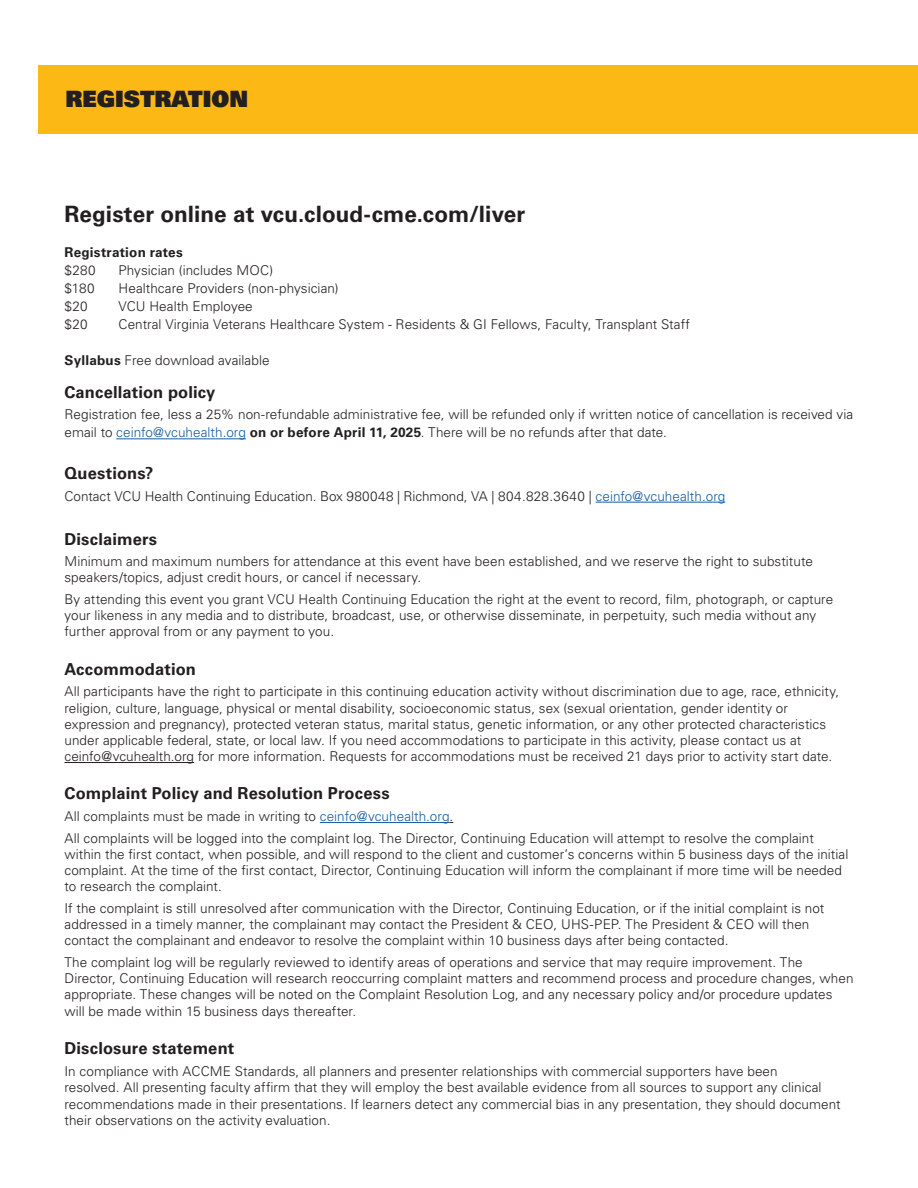
<style>
.page{position:relative;width:918px;height:1188px;background:#fff}
.page>*{position:absolute;margin:0;border:0;box-sizing:border-box;transform-origin:0 0}
.Body_copy_10_14{font:700 22.5px "Univers LT Std";letter-spacing:.005em;color:#231f20}
.t1{font:22.5px "Univers LT Std X Black";color:#231f20}
.Body_copy_sub-head_10_14{font:700 16.5px "Univers LT Std";letter-spacing:.01em;color:#231f20}
.Body_copy_10_14-2{font:700 16.5px "Univers LT Std";letter-spacing:.01em;color:#231f20}
.Body_copy_sub-head_10_14-2{font:300 13.5px/16.2px "Univers LT Std";letter-spacing:.005em;color:#231f20}
.Body_copy_10_14-3{font:300 13.5px/16.5px "Univers LT Std";letter-spacing:.005em;color:#231f20}
.Body_copy_10_14-4{font:700 13.5px "Univers LT Std";letter-spacing:.015em;color:#231f20}
.s1{font-weight:700}
.s2{color:#175d9e}
</style>
<div class="page">
<hr style="left:116px;top:439px;width:130px;height:1px;background:#175d9e">
<hr style="left:596px;top:502px;width:129px;height:1px;background:#175d9e">
<hr style="left:64px;top:762px;width:130px;height:1px;background:#231f20">
<hr style="left:320px;top:822px;width:130px;height:1px;background:#175d9e">
<div style="left:39px;top:65px;width:879px;height:69px;background:#fcb814"></div>
<p class="t1" style="left:65px;top:85px;width:184px">REGISTRATION</p>
<p class="Body_copy_10_14" style="left:64px;top:201px;width:462px">Register online at vcu.cloud-cme.com/liver</p>
<p class="Body_copy_10_14-4" style="left:64px;top:244px;width:120px">Registration rates</p>
<p class="Body_copy_10_14-3" style="left:64px;top:262px;width:33px">$280</p>
<p class="Body_copy_10_14-3" style="left:118px;top:262px;width:156px">Physician (includes MOC)</p>
<p class="Body_copy_10_14-3" style="left:64px;top:280px;width:32px">$180</p>
<p class="Body_copy_10_14-3" style="left:118px;top:280px;width:222px">Healthcare Providers (non-physician)</p>
<p class="Body_copy_10_14-3" style="left:64px;top:298px;width:25px">$20</p>
<p class="Body_copy_10_14-3" style="left:118px;top:298px;width:136px">VCU Health Employee</p>
<p class="Body_copy_10_14-3" style="left:64px;top:316px;width:25px">$20</p>
<p class="Body_copy_10_14-3" style="left:118px;top:316px;width:573px">Central Virginia Veterans Healthcare System - Residents &amp; GI Fellows, Faculty, Transplant Staff</p>
<p class="Body_copy_10_14-3" style="left:64px;top:352px;width:207px"><span class="s1">Syllabus</span> Free download available</p>
<p class="Body_copy_10_14-2" style="left:64px;top:382px;width:152px">Cancellation policy</p>
<p class="Body_copy_sub-head_10_14-2" style="left:64px;top:406px;width:790px;line-height:18px">Registration fee, less a 25% non-refundable administrative fee, will be refunded only if written notice of cancellation is received via email to <span class="s2">ceinfo@vcuhealth.org</span> <span class="s1">on or before April 11, 2025</span>. There will be no refunds after that date.</p>
<p class="Body_copy_sub-head_10_14" style="left:64px;top:463px;width:90px">Questions?</p>
<p class="Body_copy_sub-head_10_14-2" style="left:64px;top:488px;width:662px">Contact VCU Health Continuing Education. Box 980048 | Richmond, VA | 804.828.3640 | <span class="s2">ceinfo@vcuhealth.org</span></p>
<p class="Body_copy_sub-head_10_14" style="left:64px;top:529px;width:94px">Disclaimers</p>
<p class="Body_copy_sub-head_10_14-2" style="left:64px;top:553px;width:750px">Minimum and maximum numbers for attendance at this event have been established, and we reserve the right to substitute speakers/topics, adjust credit hours, or cancel if necessary.</p>
<p class="Body_copy_sub-head_10_14-2" style="left:64px;top:591px;width:770px">By attending this event you grant VCU Health Continuing Education the right at the event to record, film, photograph, or capture your likeness in any media and to distribute, broadcast, use, or otherwise disseminate, in perpetuity, such media without any further approval from or any payment to you.</p>
<p class="Body_copy_sub-head_10_14" style="left:64px;top:659px;width:133px">Accommodation</p>
<p class="Body_copy_sub-head_10_14-2" style="left:64px;top:684px;width:776px">All participants have the right to participate in this continuing education activity without discrimination due to age, race, ethnicity, religion, culture, language, physical or mental disability, socioeconomic status, sex (sexual orientation, gender identity or expression and pregnancy), protected veteran status, marital status, genetic information, or any other protected characteristics under applicable federal, state, or local law. If you need accommodations to participate in this activity, please contact us at ceinfo@vcuhealth.org for more information. Requests for accommodations must be received 21 days prior to activity start date.</p>
<p class="Body_copy_sub-head_10_14" style="left:64px;top:784px;width:327px">Complaint Policy and Resolution Process</p>
<p class="Body_copy_sub-head_10_14-2" style="left:64px;top:808px;width:390px">All complaints must be made in writing to <span class="s2">ceinfo@vcuhealth.org</span>.</p>
<p class="Body_copy_sub-head_10_14-2" style="left:65px;top:830px;width:785px">All complaints will be logged into the complaint log. The Director, Continuing Education will attempt to resolve the complaint within the first contact, when possible, and will respond to the client and customer’s concerns within 5 business days of the initial complaint. At the time of the first contact, Director, Continuing Education will inform the complainant if more time will be needed to research the complaint.</p>
<p class="Body_copy_sub-head_10_14-2" style="left:65px;top:900px;width:761px">If the complaint is still unresolved after communication with the Director, Continuing Education, or if the initial complaint is not addressed in a timely manner, the complainant may contact the President &amp; CEO, UHS-PEP. The President &amp; CEO will then contact the complainant and endeavor to resolve the complaint within 10 business days after being contacted.</p>
<p class="Body_copy_sub-head_10_14-2" style="left:65px;top:954px;width:791px">The complaint log will be regularly reviewed to identify areas of operations and service that may require improvement. The Director, Continuing Education will research reoccurring complaint matters and recommend process and procedure changes, when appropriate. These changes will be noted on the Complaint Resolution Log, and any necessary policy and/or procedure updates will be made within 15 business days thereafter.</p>
<p class="Body_copy_sub-head_10_14" style="left:65px;top:1038px;width:171px">Disclosure statement</p>
<p class="Body_copy_10_14-3" style="left:65px;top:1063px;width:778px">In compliance with ACCME Standards, all planners and presenter relationships with commercial supporters have been<br>resolved. All presenting faculty affirm that they will employ the best available evidence from all sources to support any clinical recommendations made in their presentations. If learners detect any commercial bias in any presentation, they should document their observations on the activity evaluation.</p>
</div>
